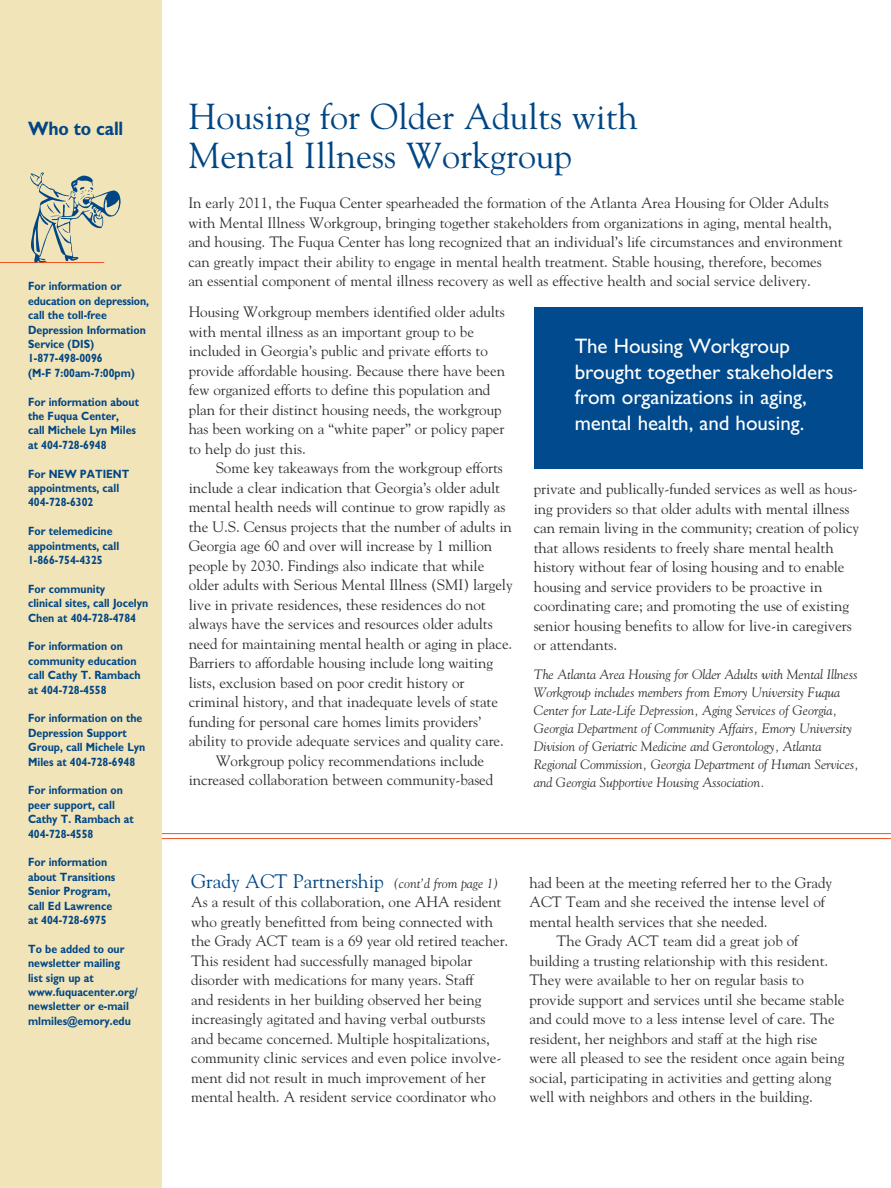
<style>
.page{position:relative;width:891px;height:1188px;background:#fff}
.page>*{position:absolute;margin:0;border:0;box-sizing:border-box;transform-origin:0 0}
.t1{font:90px "Face Cuts Three";color:#004684}
.t2{font:36px/39px "Goudy";color:#004684}
.t3{font:21px/25.5px "Gill Sans Std";letter-spacing:-.005em;color:#fff}
.t4{font:19.5px "Goudy";color:#004684}
.t5{font:700 19.5px "Gill Sans Std";letter-spacing:-.01em;color:#004684;scale:.9 1}
.t6{font:15px/19.5px "Goudy";letter-spacing:-.005em;color:#312f30}
.t7{font:italic 13.5px/18px "Goudy";letter-spacing:-.005em;color:#312f30}
.t8{font:700 12px/14.4px "Gill Sans Std";color:#004684;scale:.88 1}
.s1{font-style:italic;font-size:13.5px;color:#312f30}
</style>
<div class="page">
<hr style="left:143px;top:838px;width:748px;height:1px;background:#f15424">
<hr style="left:143px;top:833px;width:748px;height:1px;background:#f15424">
<div style="left:0;top:0;width:162px;height:1188px;background:#f1e4b9"></div>
<hr style="left:0;top:262px;width:104px;height:1px;background:#f15424">
<div style="left:535px;top:307px;width:328px;height:162px;background:#004a8d"></div>
<p class="t5" style="left:28px;top:117px;width:107px">Who to call</p>
<p class="t1" style="left:28px;top:179px;width:96px">c</p>
<p class="t8" style="left:28px;top:279px;width:139px">For information or education on depression, call the toll-free<br>Depression Information<br>Service (DIS)<br>1-877-498-0096<br>(M-F 7:00am-7:00pm)</p>
<p class="t8" style="left:28px;top:394px;width:127px">For information about the Fuqua Center,</p>
<p class="t8" style="left:28px;top:423px;width:124px">call Michele Lyn Miles at 404-728-6948</p>
<p class="t8" style="left:28px;top:466px;width:117px">For NEW PATIENT appointments, call<br>404-728-6302</p>
<p class="t8" style="left:28px;top:524px;width:105px">For telemedicine appointments, call<br>1-866-754-4325</p>
<p class="t8" style="left:28px;top:582px;width:138px">For community<br>clinical sites, call Jocelyn<br>Chen at 404-728-4784</p>
<p class="t8" style="left:28px;top:639px;width:125px">For information on community education</p>
<p class="t8" style="left:28px;top:668px;width:129px">call Cathy T. Rambach at 404-728-4558</p>
<p class="t8" style="left:28px;top:711px;width:135px">For information on the<br>Depression Support<br>Group, call Michele Lyn<br>Miles at 404-728-6948</p>
<p class="t8" style="left:28px;top:783px;width:122px">For information on peer support, call<br>Cathy T. Rambach at<br>404-728-4558</p>
<p class="t8" style="left:28px;top:855px;width:101px">For information about Transitions<br>Senior Program, call Ed Lawrence at 404-728-6975</p>
<p class="t8" style="left:28px;top:942px;width:126px">To be added to our newsletter mailing<br>list sign up at www.fuquacenter.org/ newsletter or e-mail mlmiles@emory.edu</p>
<p class="t2" style="left:188px;top:96px;width:451px">Housing for Older Adults with<br>Mental Illness Workgroup</p>
<p class="t6" style="left:188px;top:193px;width:656px">In early 2011, the Fuqua Center spearheaded the formation of the Atlanta Area Housing for Older Adults with Mental Illness Workgroup, bringing together stakeholders from organizations in aging, mental health, and housing. The Fuqua Center has long recognized that an individual’s life circumstances and environment can greatly impact their ability to engage in mental health treatment. Stable housing, therefore, becomes<br>an essential component of mental illness recovery as well as effective health and social service delivery.</p>
<p class="t6" style="left:189px;top:302px;width:318px">Housing Workgroup members identified older adults with mental illness as an important group to be included in Georgia’s public and private efforts to provide affordable housing. Because there have been few organized efforts to define this population and plan for their distinct housing needs, the workgroup has been working on a “white paper” or policy paper to help do just this.</p>
<p class="t6" style="left:189px;top:458px;width:326px;text-indent:27px">Some key takeaways from the workgroup efforts include a clear indication that Georgia’s older adult mental health needs will continue to grow rapidly as the U.S. Census projects that the number of adults in Georgia age 60 and over will increase by 1 million people by 2030. Findings also indicate that while older adults with Serious Mental Illness (SMI) largely live in private residences, these residences do not always have the services and resources older adults need for maintaining mental health or aging in place.<br>Barriers to affordable housing include long waiting lists, exclusion based on poor credit history or criminal history, and that inadequate levels of state funding for personal care homes limits providers’ ability to provide adequate services and quality care.</p>
<p class="t6" style="left:189px;top:750px;width:306px;text-indent:27px">Workgroup policy recommendations include increased collaboration between community-based</p>
<p class="t3" style="left:575px;top:334px;width:260px">The Housing Workgroup brought together stakeholders from organizations in aging, mental health, and housing.</p>
<p class="t6" style="left:534px;top:479px;width:327px">private and publically-funded services as well as hous&shy;ing providers so that older adults with mental illness can remain living in the community; creation of policy that allows residents to freely share mental health history without fear of losing housing and to enable housing and service providers to be proactive in coordinating care; and promoting the use of existing senior housing benefits to allow for live-in caregivers or attendants.</p>
<p class="t7" style="left:534px;top:665px;width:327px">The Atlanta Area Housing for Older Adults with Mental Illness Workgroup includes members from Emory University Fuqua Center for Late-Life Depression, Aging Services of Georgia, Georgia Department of Community Affairs, Emory University Division of Geriatric Medicine and Gerontology, Atlanta Regional Commission, Georgia Department of Human Services, and Georgia Supportive Housing Association.</p>
<p class="t4" style="left:191px;top:869px;width:309px">Grady ACT Partnership <span class="s1">(cont’d from page 1)</span></p>
<p class="t6" style="left:191px;top:892px;width:319px">As a result of this collaboration, one AHA resident who greatly benefitted from being connected with the Grady ACT team is a 69 year old retired teacher.<br>This resident had successfully managed bipolar disorder with medications for many years. Staff<br>and residents in her building observed her being increasingly agitated and having verbal outbursts and became concerned. Multiple hospitalizations, community clinic services and even police involve&shy;ment did not result in much improvement of her mental health. A resident service coordinator who</p>
<p class="t6" style="left:530px;top:873px;width:304px">had been at the meeting referred her to the Grady<br>ACT Team and she received the intense level of mental health services that she needed.</p>
<p class="t6" style="left:530px;top:931px;width:316px;text-indent:27px">The Grady ACT team did a great job of building a trusting relationship with this resident.<br>They were available to her on regular basis to provide support and services until she became stable and could move to a less intense level of care. The resident, her neighbors and staff at the high rise were all pleased to see the resident once again being social, participating in activities and getting along well with neighbors and others in the building.</p>
</div>
